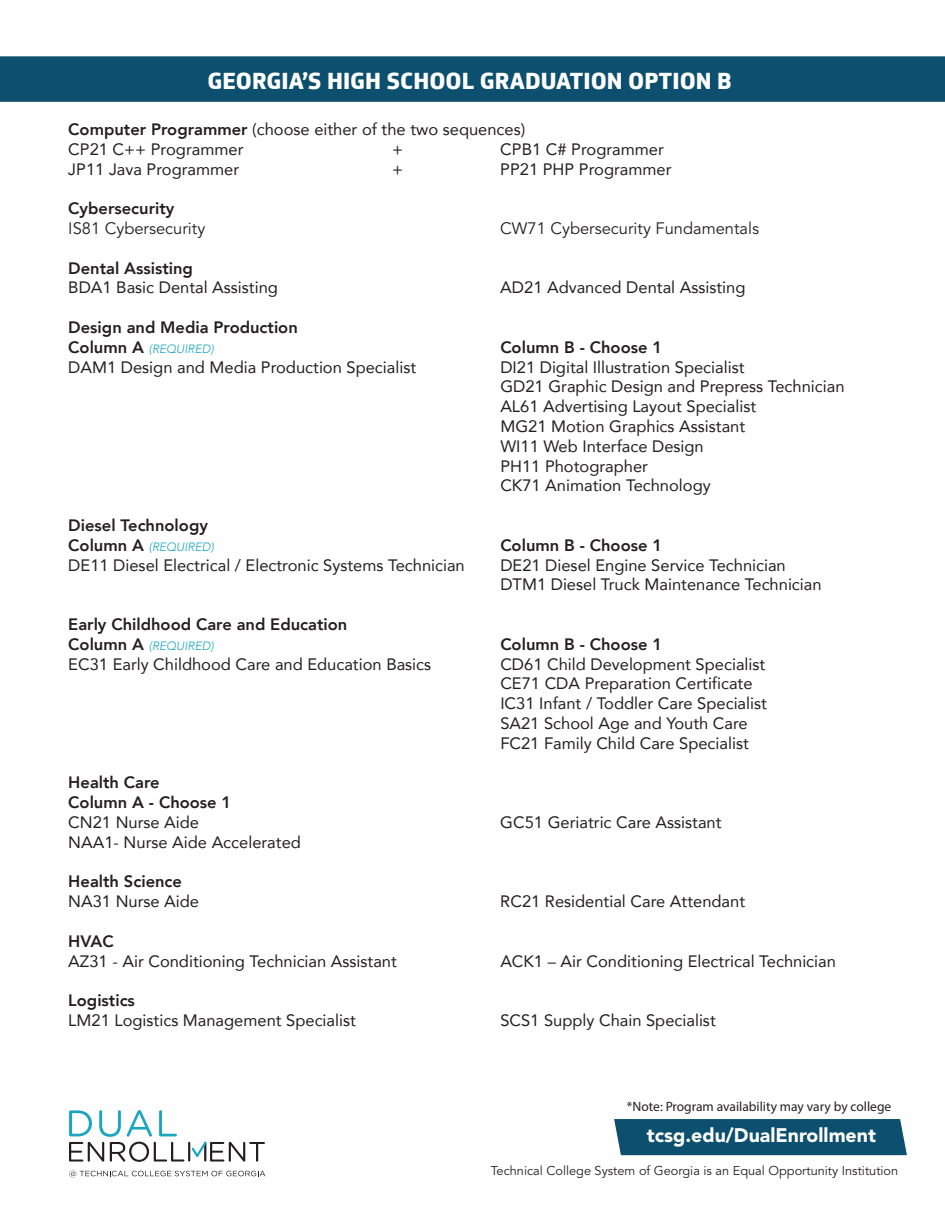
<style>
.page{position:relative;width:945px;height:1215px;background:#fff}
.page>*{position:absolute;margin:0;border:0;box-sizing:border-box;transform-origin:0 0}
.t1{font:800 22.5px "Soleto";color:#fff}
.t2{font:900 19.5px "Avenir LT Std";color:#fff}
.t3{font:16.5px/19.8px "Avenir";color:#231f20}
.t4{font:800 16.5px/19.8px "Avenir";color:#231f20}
.t5{font:16.5px "Avenir LT Std";color:#231f20}
.t6{font:13.5px "Myriad Pro";color:#231f20}
.t7{font:12.75px "Avenir LT Std";color:#231f20}
.t8{font:italic 300 12px "Avenir";color:#1ba6bf}
.s1{font-weight:800}
.s2{font-weight:800;font-style:normal;font-size:16.5px;color:#231f20}
</style>
<div class="page">
<svg style="left:69px;top:1171px;width:196px;height:6px"></svg>
<hr style="left:188px;top:1142px;width:2px;height:20px;background:#231f20">
<svg style="left:192px;top:1142px;width:73px;height:20px"></svg>
<svg style="left:69px;top:1110px;width:115px;height:52px"></svg>
<div style="left:0;top:56px;width:945px;height:46px;background:#0c4f6e"></div>
<div style="left:614px;top:1119px;width:293px;height:36px;background:#0c4f6e"></div>
<h1 class="t1" style="left:207px;top:67px;width:526px">GEORGIA’S HIGH SCHOOL GRADUATION OPTION B</h1>
<p class="t3" style="left:68px;top:119px;width:459px"><span class="s1">Computer Programmer</span> (choose either of the two sequences)<br>CP21 C++ Programmer</p>
<p class="t3" style="left:392px;top:139px;width:12px">+</p>
<p class="t3" style="left:500px;top:139px;width:165px">CPB1 C# Programmer</p>
<p class="t3" style="left:68px;top:159px;width:172px">JP11 Java Programmer</p>
<p class="t3" style="left:392px;top:159px;width:12px">+</p>
<p class="t3" style="left:500px;top:159px;width:173px">PP21 PHP Programmer</p>
<p class="t4" style="left:68px;top:199px;width:108px">Cybersecurity</p>
<p class="t5" style="left:68px;top:219px;width:138px">IS81 Cybersecurity</p>
<p class="t5" style="left:500px;top:219px;width:260px">CW71 Cybersecurity Fundamentals</p>
<p class="t4" style="left:68px;top:258px;width:126px">Dental Assisting</p>
<p class="t3" style="left:68px;top:277px;width:211px">BDA1 Basic Dental Assisting</p>
<p class="t3" style="left:500px;top:277px;width:247px">AD21 Advanced Dental Assisting</p>
<p class="t4" style="left:68px;top:317px;width:231px">Design and Media Production</p>
<p class="t8" style="left:68px;top:342px;width:147px"><span class="s2">Column A</span> (REQUIRED)</p>
<p class="t4" style="left:500px;top:337px;width:163px">Column B - Choose 1</p>
<p class="t3" style="left:68px;top:357px;width:349px">DAM1 Design and Media Production Specialist</p>
<p class="t3" style="left:500px;top:357px;width:346px">DI21 Digital Illustration Specialist<br>GD21 Graphic Design and Prepress Technician<br>AL61 Advertising Layout Specialist<br>MG21 Motion Graphics Assistant<br>WI11 Web Interface Design<br>PH11 Photographer<br>CK71 Animation Technology</p>
<p class="t4" style="left:68px;top:515px;width:141px">Diesel Technology</p>
<p class="t8" style="left:68px;top:540px;width:147px"><span class="s2">Column A</span> (REQUIRED)</p>
<p class="t4" style="left:500px;top:535px;width:163px">Column B - Choose 1</p>
<p class="t3" style="left:68px;top:555px;width:398px">DE11 Diesel Electrical / Electronic Systems Technician</p>
<p class="t3" style="left:500px;top:555px;width:323px">DE21 Diesel Engine Service Technician<br>DTM1 Diesel Truck Maintenance Technician</p>
<p class="t4" style="left:68px;top:614px;width:281px">Early Childhood Care and Education</p>
<p class="t8" style="left:68px;top:639px;width:147px"><span class="s2">Column A</span> (REQUIRED)</p>
<p class="t4" style="left:500px;top:634px;width:163px">Column B - Choose 1</p>
<p class="t3" style="left:68px;top:654px;width:364px">EC31 Early Childhood Care and Education Basics</p>
<p class="t3" style="left:500px;top:654px;width:268px">CD61 Child Development Specialist CE71 CDA Preparation Certificate IC31 Infant / Toddler Care Specialist SA21 School Age and Youth Care FC21 Family Child Care Specialist</p>
<p class="t4" style="left:68px;top:773px;width:165px">Health Care<br>Column A - Choose 1</p>
<p class="t3" style="left:68px;top:812px;width:132px">CN21 Nurse Aide</p>
<p class="t3" style="left:500px;top:812px;width:223px">GC51 Geriatric Care Assistant</p>
<p class="t3" style="left:68px;top:832px;width:234px">NAA1- Nurse Aide Accelerated</p>
<p class="t4" style="left:68px;top:872px;width:115px">Health Science</p>
<p class="t3" style="left:68px;top:891px;width:132px">NA31 Nurse Aide</p>
<p class="t3" style="left:500px;top:891px;width:246px">RC21 Residential Care Attendant</p>
<p class="t4" style="left:68px;top:931px;width:47px">HVAC</p>
<p class="t3" style="left:68px;top:951px;width:330px">AZ31 - Air Conditioning Technician Assistant</p>
<p class="t3" style="left:500px;top:951px;width:337px">ACK1 – Air Conditioning Electrical Technician</p>
<p class="t4" style="left:68px;top:991px;width:68px">Logistics</p>
<p class="t3" style="left:68px;top:1010px;width:289px">LM21 Logistics Management Specialist</p>
<p class="t3" style="left:500px;top:1010px;width:217px">SCS1 Supply Chain Specialist</p>
<p class="t6" style="left:627px;top:1098px;width:266px">*Note: Program availability may vary by college</p>
<p class="t2" style="left:647px;top:1123px;width:231px">tcsg.edu/DualEnrollment</p>
<p class="t7" style="left:491px;top:1163px;width:409px">Technical College System of Georgia is an Equal Opportunity Institution</p>
</div>
